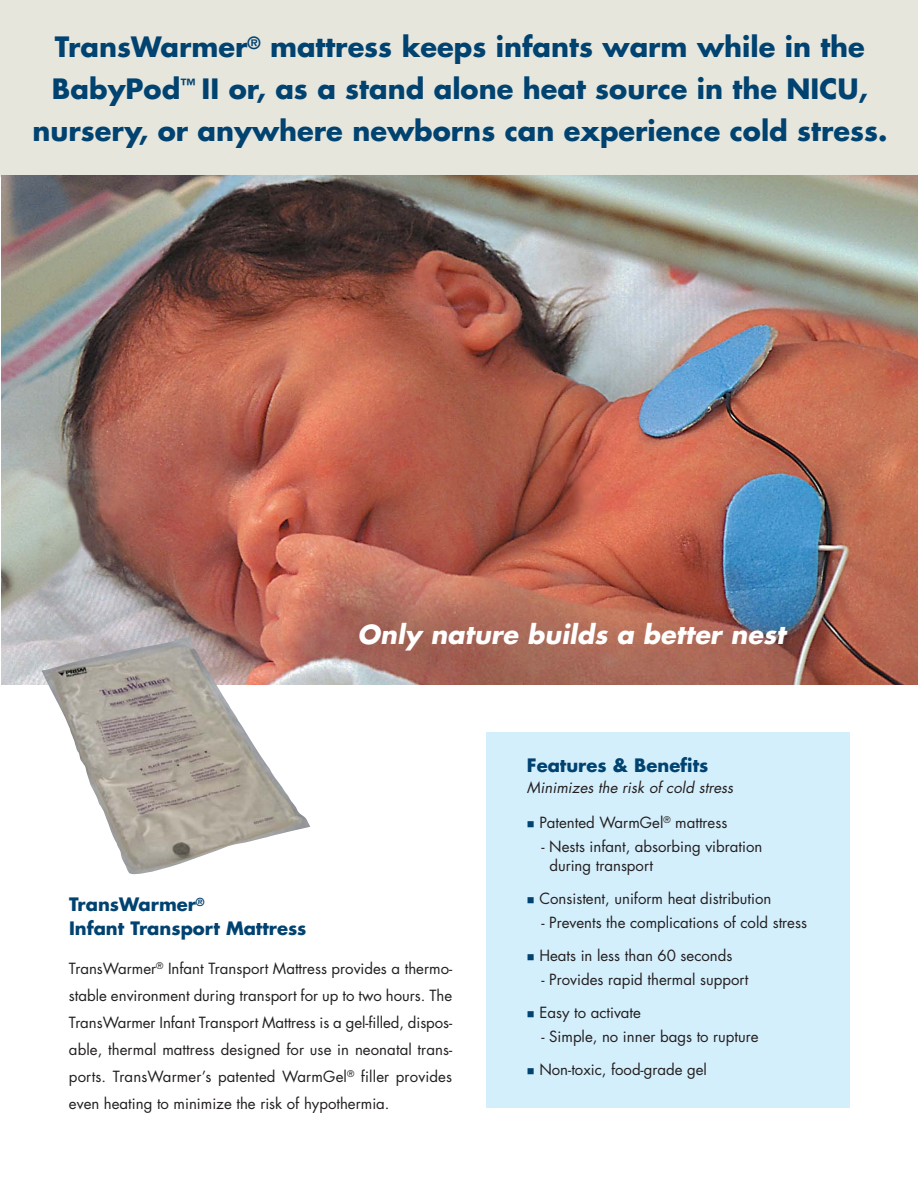
<style>
.page{position:relative;width:918px;height:1188px;background:#fff}
.page>*{position:absolute;margin:0;border:0;box-sizing:border-box;transform-origin:0 0}
.t1{font:700 27.3px/42px "Futura";color:#004270;text-align:center}
.t2{font:italic 700 25.5px "Futura";color:#fff}
.t3{font:700 18px/23.4px "Futura";color:#004270}
.t4{font:15px/27px "Futura";color:#231f20;text-align:justify}
.t5{font:italic 15px "Futura";color:#231f20}
</style>
<div class="page">
<div style="left:486px;top:732px;width:363px;height:375px;background:#d4effc"></div>
<div style="left:0;top:0;width:918px;height:176px;background:#e7e6dc"></div>
<img style="left:1px;top:176px;width:917px;height:509px">
<img style="left:41px;top:637px;width:269px;height:237px">
<h1 class="t1" style="left:32px;top:28px;width:857px">TransWarmer<sup>®</sup> mattress keeps infants warm while in the<br>BabyPod<sup>™</sup> II or, as a stand alone heat source in the NICU, nursery, or anywhere newborns can experience cold stress.</h1>
<h2 class="t2" style="left:357px;top:623px;width:434px">Only nature builds a better nest</h2>
<p class="t3" style="left:69px;top:894px;width:239px">TransWarmer<sup>®<br></sup>Infant Transport Mattress</p>
<p class="t4" style="left:69px;top:956px;width:385px">TransWarmer<sup>®</sup> Infant Transport Mattress provides a thermo&shy;stable environment during transport for up to two hours. The TransWarmer Infant Transport Mattress is a gel-filled, dispos&shy;able, thermal mattress designed for use in neonatal trans&shy;ports. TransWarmer’s patented WarmGel<sup>®</sup> filler provides even heating to minimize the risk of hypothermia.</p>
<p class="t3" style="left:527px;top:755px;width:183px">Features &amp; Benefits</p>
<p class="t5" style="left:527px;top:781px;width:210px">Minimizes the risk of cold stress</p>
<p class="t4" style="left:539px;top:810px;width:189px">Patented WarmGel<sup>®</sup> mattress</p>
<p class="t4" style="left:549px;top:838px;width:214px;line-height:19.5px;text-indent:-8px">- Nests infant, absorbing vibration during transport</p>
<p class="t4" style="left:539px;top:886px;width:234px">Consistent, uniform heat distribution</p>
<p class="t4" style="left:541px;top:910px;width:267px">- Prevents the complications of cold stress</p>
<p class="t4" style="left:539px;top:943px;width:195px">Heats in less than 60 seconds</p>
<p class="t4" style="left:541px;top:967px;width:208px">- Provides rapid thermal support</p>
<p class="t4" style="left:539px;top:1000px;width:103px">Easy to activate</p>
<p class="t4" style="left:541px;top:1024px;width:219px">- Simple, no inner bags to rupture</p>
<p class="t4" style="left:539px;top:1057px;width:169px">Non-toxic, food-grade gel</p>
</div>
